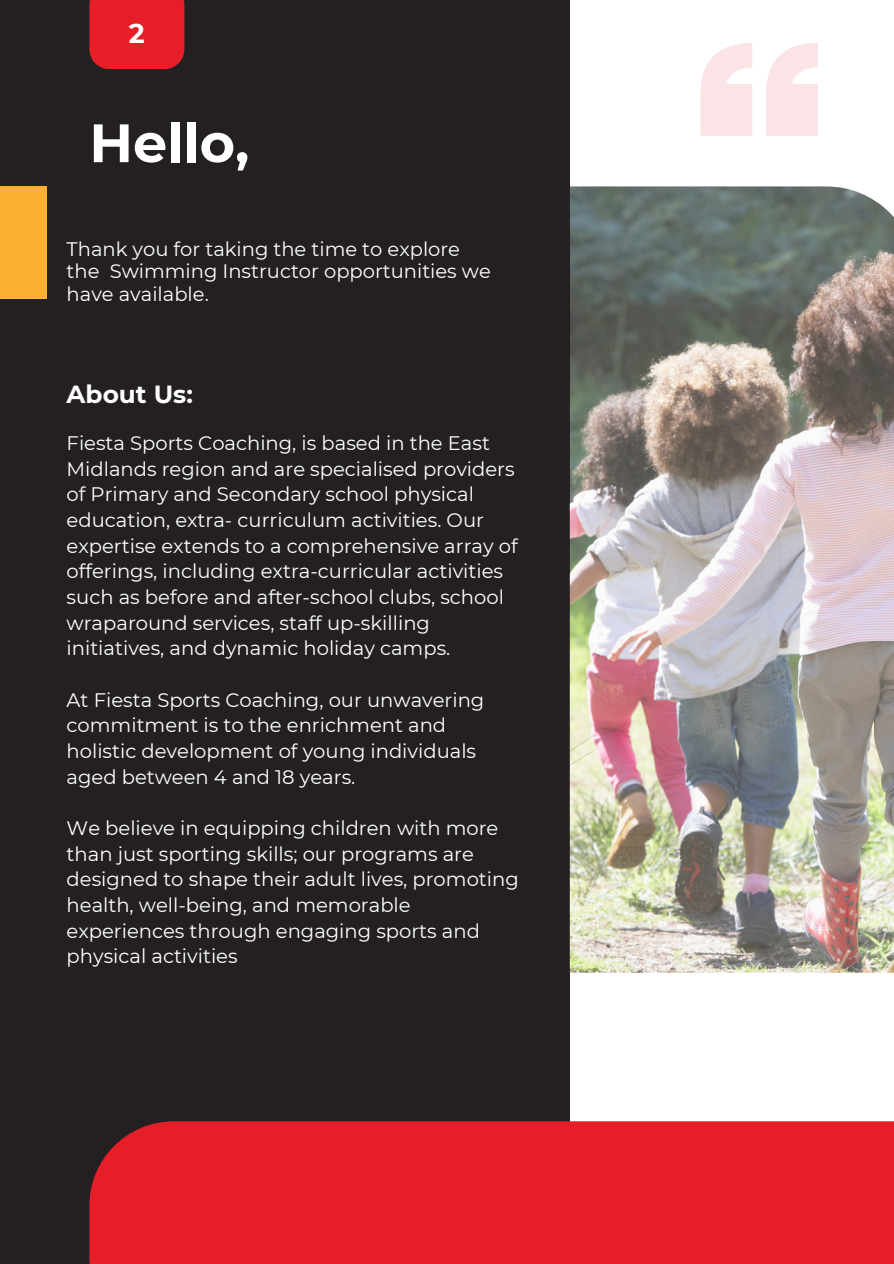
<style>
.page{position:relative;width:894px;height:1264px;background:#fff}
.page>*{position:absolute;margin:0;border:0;box-sizing:border-box;transform-origin:0 0}
.t1{font:700 54px "Montserrat";color:#fff}
.t2{font:700 27px "Montserrat";color:#fff}
.t3{font:700 24.75px "Montserrat";color:#fff}
.t4{font:19.5px/25.7px "Montserrat";color:#fff}
</style>
<div class="page">
<div style="left:0;top:0;width:569px;height:1263px;background:#242021"></div>
<div style="left:89px;top:0;width:95px;height:69px;background:#e51e28"></div>
<img style="left:569px;top:186px;width:324px;height:786px">
<div style="left:89px;top:1121px;width:804px;height:142px;background:#e51e28"></div>
<svg style="left:700px;top:43px;width:117px;height:93px"></svg>
<div style="left:0;top:186px;width:47px;height:113px;background:#fcb033"></div>
<p class="t2" style="left:129px;top:17px;width:17px">2</p>
<h1 class="t1" style="left:89px;top:110px;width:161px">Hello,</h1>
<p class="t4" style="left:67px;top:237px;width:425px;line-height:22.5px">Thank you for taking the time to explore the Swimming Instructor opportunities we have available.</p>
<h2 class="t3" style="left:67px;top:378px;width:128px">About Us:</h2>
<p class="t4" style="left:67px;top:430px;width:452px">Fiesta Sports Coaching, is based in the East Midlands region and are specialised providers of Primary and Secondary school physical education, extra- curriculum activities. Our expertise extends to a comprehensive array of offerings, including extra-curricular activities such as before and after-school clubs, school wraparound services, staff up-skilling initiatives, and dynamic holiday camps.</p>
<p class="t4" style="left:67px;top:686px;width:419px">At Fiesta Sports Coaching, our unwavering commitment is to the enrichment and holistic development of young individuals aged between 4 and 18 years.</p>
<p class="t4" style="left:67px;top:815px;width:453px">We believe in equipping children with more than just sporting skills; our programs are designed to shape their adult lives, promoting health, well-being, and memorable experiences through engaging sports and physical activities</p>
</div>
